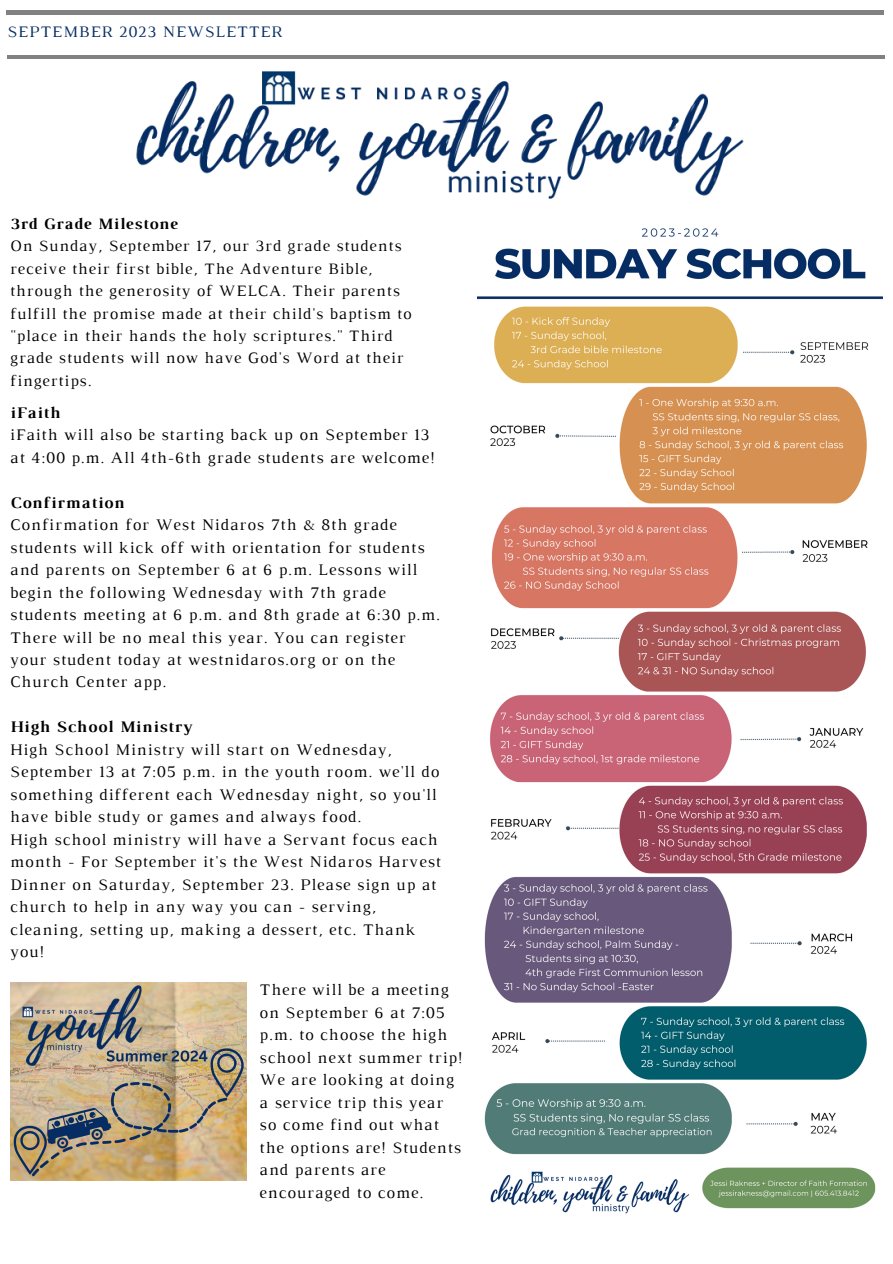
<style>
.page{position:relative;width:893px;height:1264px;background:#fff}
.page>*{position:absolute;margin:0;border:0;box-sizing:border-box;transform-origin:0 0}
.t1{font:16.5px/22.5px "Luthier";letter-spacing:.06em;color:#000}
.t2{font:700 16.5px "Luthier";letter-spacing:.06em;color:#000}
.t3{font:16.35px "Luthier";letter-spacing:.06em;color:#062d63}
.t4{font:16.2px/22.5px "Luthier";letter-spacing:.06em;color:#000}
.t5{font:700 16.2px "Luthier";letter-spacing:.06em;color:#000}
</style>
<div class="page">
<hr style="left:7px;top:56px;width:877px;height:3px;background:#000">
<hr style="left:6px;top:11px;width:877px;height:3px;background:#000">
<img style="left:136px;top:71px;width:608px;height:128px">
<img style="left:10px;top:982px;width:236px;height:198px">
<img style="left:477px;top:228px;width:405px;height:986px">
<p class="t3" style="left:7px;top:26px;width:276px">SEPTEMBER 2023 NEWSLETTER</p>
<p class="t5" style="left:10px;top:217px;width:169px">3rd Grade Milestone</p>
<p class="t4" style="left:10px;top:236px;width:403px">On Sunday, September 17, our 3rd grade students receive their first bible, The Adventure Bible, through the generosity of WELCA. Their parents fulfill the promise made at their child's baptism to "place in their hands the holy scriptures." Third grade students will now have God's Word at their fingertips.</p>
<p class="t2" style="left:10px;top:406px;width:51px">iFaith</p>
<p class="t1" style="left:10px;top:424px;width:426px">iFaith will also be starting back up on September 13 at 4:00 p.m. All 4th-6th grade students are welcome!</p>
<p class="t2" style="left:10px;top:496px;width:115px">Confirmation</p>
<p class="t1" style="left:10px;top:514px;width:431px">Confirmation for West Nidaros 7th &amp; 8th grade students will kick off with orientation for students and parents on September 6 at 6 p.m. Lessons will begin the following Wednesday with 7th grade students meeting at 6 p.m. and 8th grade at 6:30 p.m.<br>There will be no meal this year. You can register your student today at westnidaros.org or on the Church Center app.</p>
<p class="t2" style="left:10px;top:721px;width:183px">High School Ministry</p>
<p class="t1" style="left:10px;top:739px;width:430px">High School Ministry will start on Wednesday, September 13 at 7:05 p.m. in the youth room. we'll do something different each Wednesday night, so you'll have bible study or games and always food.</p>
<p class="t1" style="left:10px;top:829px;width:432px">High school ministry will have a Servant focus each month - For September it's the West Nidaros Harvest Dinner on Saturday, September 23. Please sign up at church to help in any way you can - serving, cleaning, setting up, making a dessert, etc. Thank you!</p>
<p class="t1" style="left:259px;top:980px;width:204px">There will be a meeting on September 6 at 7:05 p.m. to choose the high school next summer trip!<br>We are looking at doing a service trip this year so come find out what the options are! Students and parents are encouraged to come.</p>
</div>
